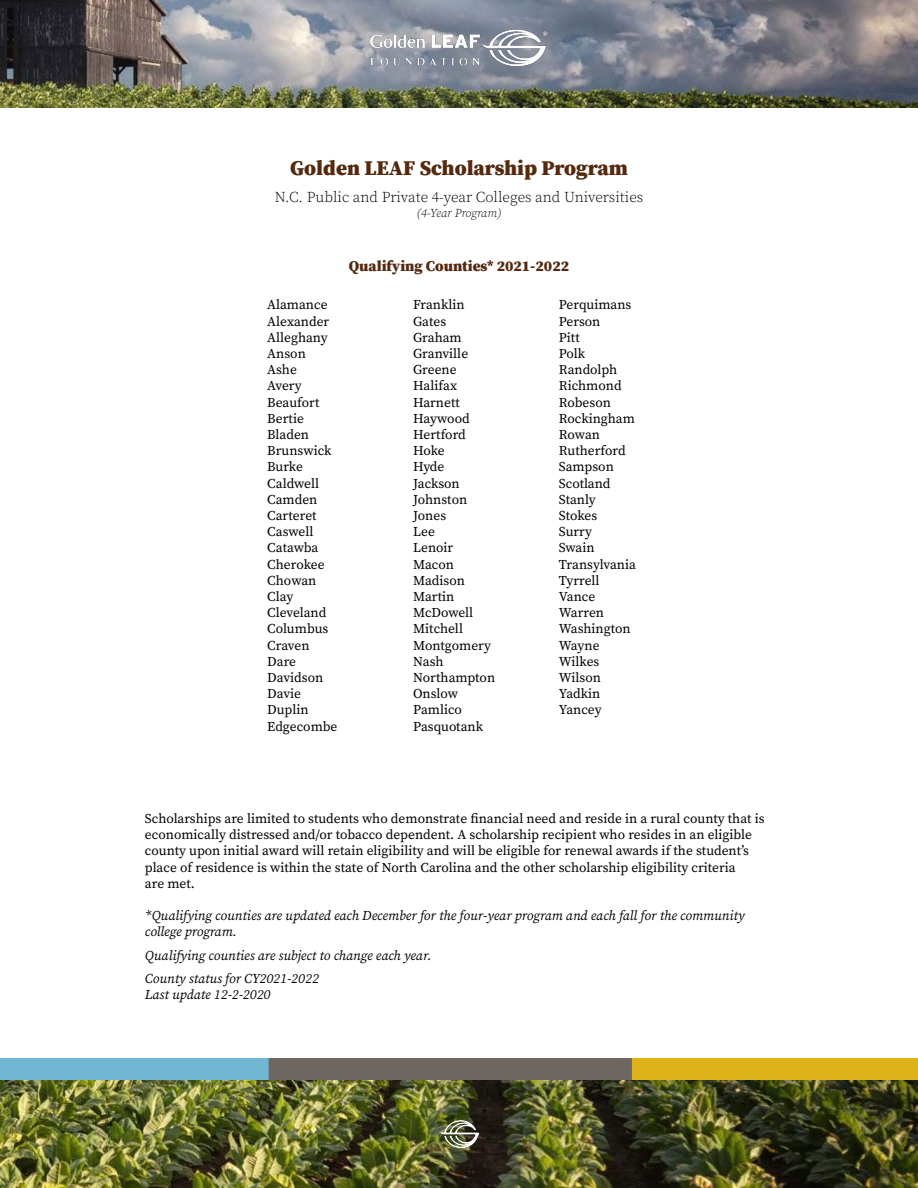
<style>
.page{position:relative;width:918px;height:1188px;background:#fff}
.page>*{position:absolute;margin:0;border:0;box-sizing:border-box;transform-origin:0 0}
.t1{font:900 21px "Source Serif Pro";color:#54290e}
.t2{font:300 15px "Source Serif Pro";color:#000}
.t3{font:900 15px "Source Serif Pro";color:#54290e}
.t4{font:13.5px/16.2px "Source Serif Pro";color:#000}
.t5{font:italic 13.5px/16.2px "Source Serif Pro";color:#000}
.t6{font:italic 300 12px "Source Serif Pro";color:#000}
</style>
<div class="page">
<img style="left:0;top:0;width:918px;height:108px">
<img style="left:0;top:1058px;width:918px;height:130px">
<img style="left:439px;top:1121px;width:40px;height:26px">
<img style="left:371px;top:30px;width:176px;height:48px">
<h1 class="t1" style="left:290px;top:153px;width:339px">Golden LEAF Scholarship Program</h1>
<p class="t2" style="left:275px;top:187px;width:370px">N.C. Public and Private 4-year Colleges and Universities</p>
<p class="t6" style="left:417px;top:205px;width:86px">(4-Year Program)</p>
<p class="t3" style="left:349px;top:255px;width:222px">Qualifying Counties* 2021-2022</p>
<p class="t4" style="left:267px;top:297px;width:72px">Alamance<br>Alexander<br>Alleghany<br>Anson<br>Ashe<br>Avery<br>Beaufort<br>Bertie<br>Bladen<br>Brunswick<br>Burke<br>Caldwell<br>Camden<br>Carteret<br>Caswell<br>Catawba<br>Cherokee<br>Chowan<br>Clay<br>Cleveland<br>Columbus<br>Craven<br>Dare<br>Davidson<br>Davie<br>Duplin<br>Edgecombe</p>
<p class="t4" style="left:413px;top:297px;width:84px">Franklin<br>Gates<br>Graham<br>Granville<br>Greene<br>Halifax<br>Harnett<br>Haywood<br>Hertford<br>Hoke<br>Hyde<br>Jackson<br>Johnston<br>Jones<br>Lee<br>Lenoir<br>Macon<br>Madison<br>Martin<br>McDowell<br>Mitchell<br>Montgomery<br>Nash<br>Northampton<br>Onslow<br>Pamlico<br>Pasquotank</p>
<p class="t4" style="left:559px;top:297px;width:79px">Perquimans<br>Person<br>Pitt<br>Polk<br>Randolph<br>Richmond<br>Robeson<br>Rockingham<br>Rowan<br>Rutherford<br>Sampson<br>Scotland<br>Stanly<br>Stokes<br>Surry<br>Swain<br>Transylvania<br>Tyrrell<br>Vance<br>Warren<br>Washington<br>Wayne<br>Wilkes<br>Wilson<br>Yadkin<br>Yancey</p>
<p class="t4" style="left:145px;top:810px;width:621px">Scholarships are limited to students who demonstrate financial need and reside in a rural county that is economically distressed and/or tobacco dependent. A scholarship recipient who resides in an eligible county upon initial award will retain eligibility and will be eligible for renewal awards if the student’s place of residence is within the state of North Carolina and the other scholarship eligibility criteria<br>are met.</p>
<p class="t5" style="left:145px;top:907px;width:601px">*Qualifying counties are updated each December for the four-year program and each fall for the community college program.</p>
<p class="t5" style="left:145px;top:943px;width:288px;line-height:23.4px">Qualifying counties are subject to change each year.<br>County status for CY2021-2022</p>
<p class="t5" style="left:145px;top:987px;width:127px">Last update 12-2-2020</p>
</div>
